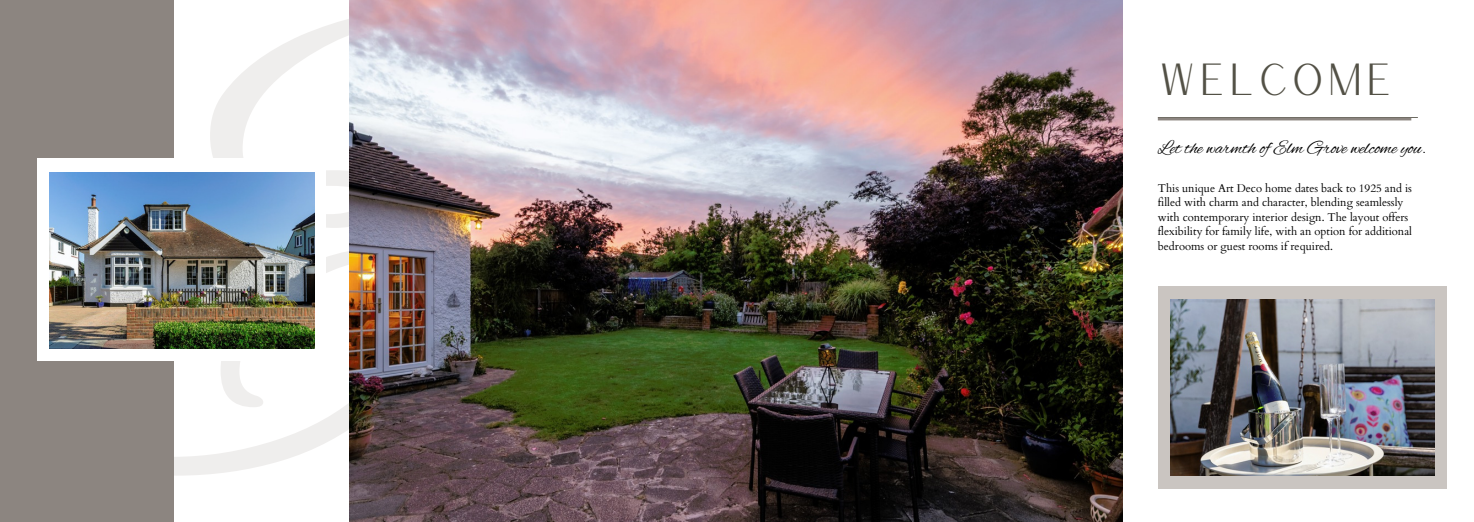
<style>
.page{position:relative;width:1474px;height:522px;background:#fff}
.page>*{position:absolute;margin:0;border:0;box-sizing:border-box;transform-origin:0 0}
.t1{font:43.75px "Versailles";letter-spacing:.05em;color:#535146}
.t2{font:19.25px "Alex Brush";color:#000}
.t3{font:11.2px/14.4px "Cardo";color:#000}
</style>
<div class="page">
<div style="left:0;top:0;width:174px;height:521px;background:#8c8580"></div>
<img style="left:349px;top:0;width:380px;height:521px">
<div style="left:37px;top:158px;width:289px;height:203px;background:#fff"></div>
<img style="left:50px;top:172px;width:264px;height:176px">
<img style="left:729px;top:0;width:393px;height:521px">
<div style="left:1157px;top:286px;width:289px;height:202px;background:#cac5c1"></div>
<hr style="left:1157px;top:117px;width:260px;height:1px;background:#535146">
<img style="left:1170px;top:299px;width:264px;height:176px">
<hr style="left:1157px;top:118px;width:254px;height:2px;background:#8c8580">
<p class="t1" style="left:1157px;top:51px;width:237px">WELCOME</p>
<p class="t2" style="left:1157px;top:137px;width:270px">Let the warmth of Elm Grove welcome you.</p>
<p class="t3" style="left:1157px;top:181px;width:256px">This unique Art Deco home dates back to 1925 and is filled with charm and character, blending seamlessly with contemporary interior design. The layout offers flexibility for family life, with an option for additional bedrooms or guest rooms if required.</p>
</div>
